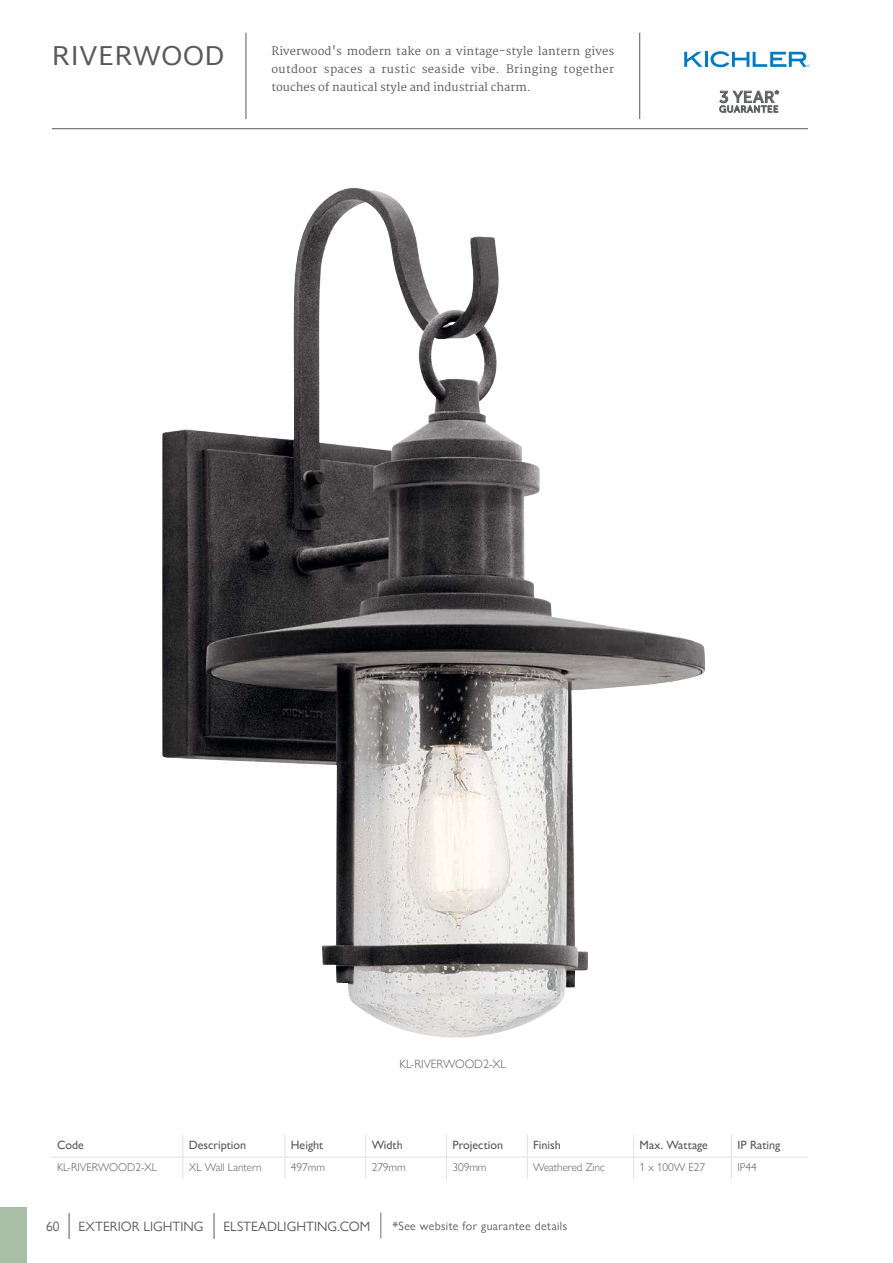
<style>
.page{position:relative;width:893px;height:1263px;background:#fff}
.page>*{position:absolute;margin:0;border:0;box-sizing:border-box;transform-origin:0 0}
.t1{font:27.75px "Martel Sans";color:#58595b}
.t2{font:16.05px "Museo Sans 500";color:#58595b;scale:1.04 1}
.t3{font:13.5px "Gill Sans Nova";color:#58595b}
.t4{font:500 12px "Gill Sans Nova";color:#58595b}
.t5{font:12px "Gill Sans Nova";letter-spacing:.03em;color:#58595b}
.t6{font:300 12px "Gill Sans Nova";color:#58595b}
.t7{font:11.25px/18px "Martel";color:#58595b;text-align:justify}
.t8{font:300 11.25px "Gill Sans Nova";color:#58595b}
.t9{font:9.15px "Museo Sans 500";letter-spacing:.07em;color:#58595b}
</style>
<div class="page">
<svg style="left:69px;top:1213px;width:1px;height:26px"></svg>
<svg style="left:214px;top:1213px;width:1px;height:26px"></svg>
<div style="left:0;top:1208px;width:26px;height:55px;background:#a8bea6"></div>
<svg style="left:684px;top:52px;width:18px;height:15px"></svg>
<hr style="left:705px;top:52px;width:3px;height:15px;background:#007ac2">
<svg style="left:710px;top:51px;width:99px;height:16px"></svg>
<svg style="left:719px;top:90px;width:60px;height:23px"></svg>
<svg style="left:380px;top:1212px;width:1px;height:26px"></svg>
<img style="left:162px;top:188px;width:543px;height:850px">
<hr style="left:52px;top:128px;width:756px;height:1px;background:#58595b">
<hr style="left:246px;top:33px;width:1px;height:86px;background:#58595b">
<hr style="left:639px;top:33px;width:1px;height:86px;background:#58595b">
<hr style="left:51px;top:1157px;width:132px;height:1px;background:#e0e1e2">
<hr style="left:183px;top:1157px;width:102px;height:1px;background:#e0e1e2">
<svg style="left:182px;top:1135px;width:1px;height:44px"></svg>
<hr style="left:285px;top:1157px;width:81px;height:1px;background:#e0e1e2">
<svg style="left:285px;top:1135px;width:1px;height:44px"></svg>
<hr style="left:366px;top:1157px;width:80px;height:1px;background:#e0e1e2">
<svg style="left:365px;top:1135px;width:1px;height:44px"></svg>
<hr style="left:446px;top:1157px;width:81px;height:1px;background:#e0e1e2">
<svg style="left:446px;top:1135px;width:1px;height:44px"></svg>
<hr style="left:527px;top:1157px;width:107px;height:1px;background:#e0e1e2">
<svg style="left:527px;top:1135px;width:1px;height:44px"></svg>
<hr style="left:634px;top:1157px;width:97px;height:1px;background:#e0e1e2">
<svg style="left:633px;top:1135px;width:1px;height:44px"></svg>
<hr style="left:731px;top:1157px;width:77px;height:1px;background:#e0e1e2">
<svg style="left:731px;top:1135px;width:1px;height:44px"></svg>
<h1 class="t1" style="left:52px;top:39px;width:175px">RIVERWOOD</h1>
<p class="t7" style="left:271px;top:42px;width:344px">Riverwood's modern take on a vintage-style lantern gives outdoor spaces a rustic seaside vibe. Bringing together touches of nautical style and industrial charm.</p>
<h2 class="t2" style="left:719px;top:88px;width:59px">3 YEAR<sup>*</sup></h2>
<p class="t9" style="left:719px;top:104px;width:61px">GUARANTEE</p>
<p class="t6" style="left:399px;top:1056px;width:108px">KL-RIVERWOOD2-XL</p>
<p class="t4" style="left:57px;top:1138px;width:28px">Code</p>
<p class="t4" style="left:189px;top:1138px;width:59px">Description</p>
<p class="t4" style="left:291px;top:1138px;width:34px">Height</p>
<p class="t4" style="left:372px;top:1138px;width:33px">Width</p>
<p class="t4" style="left:452px;top:1138px;width:52px">Projection</p>
<p class="t4" style="left:533px;top:1138px;width:29px">Finish</p>
<p class="t4" style="left:640px;top:1138px;width:70px">Max. Wattage</p>
<p class="t4" style="left:737px;top:1138px;width:44px">IP Rating</p>
<p class="t8" style="left:57px;top:1161px;width:102px">KL-RIVERWOOD2-XL</p>
<p class="t8" style="left:189px;top:1161px;width:74px">XL Wall Lantern</p>
<p class="t8" style="left:291px;top:1161px;width:36px">497mm</p>
<p class="t8" style="left:372px;top:1161px;width:36px">279mm</p>
<p class="t8" style="left:452px;top:1161px;width:36px">309mm</p>
<p class="t8" style="left:533px;top:1161px;width:73px">Weathered Zinc</p>
<p class="t8" style="left:640px;top:1161px;width:67px">1 x 100W E27</p>
<p class="t8" style="left:737px;top:1161px;width:21px">IP44</p>
<p class="t3" style="left:46px;top:1218px;width:15px">60</p>
<p class="t3" style="left:78px;top:1218px;width:127px">EXTERIOR LIGHTING</p>
<p class="t3" style="left:223px;top:1218px;width:148px">ELSTEADLIGHTING.COM</p>
<p class="t5" style="left:392px;top:1219px;width:176px">*See website for guarantee details</p>
</div>
